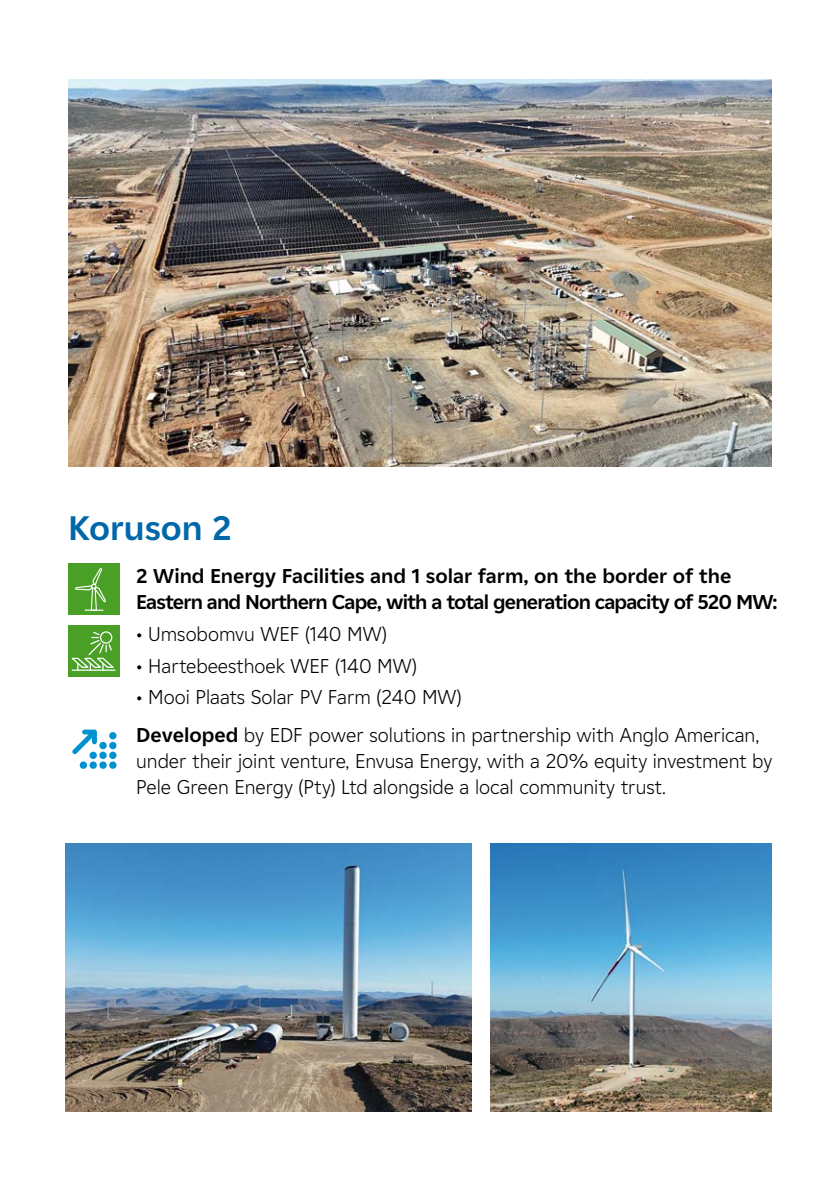
<style>
.page{position:relative;width:840px;height:1191px;background:#fff}
.page>*{position:absolute;margin:0;border:0;box-sizing:border-box;transform-origin:0 0}
.t1{font:700 34px "EDF2020";color:#0067a9}
.t2{font:300 20px/26px "EDF2020";color:#000}
.t3{font:700 20px/26px "EDF2020";letter-spacing:-.04em;color:#000}
.s1{font-weight:700}
</style>
<div class="page">
<img style="left:68px;top:79px;width:703px;height:387px">
<img style="left:66px;top:843px;width:405px;height:268px">
<img style="left:490px;top:843px;width:281px;height:268px">
<div style="left:68px;top:564px;width:51px;height:51px;background:#4aa027"></div>
<svg style="left:75px;top:568px;width:31px;height:43px"></svg>
<div style="left:68px;top:625px;width:51px;height:51px;background:#4aa027"></div>
<svg style="left:72px;top:631px;width:42px;height:38px"></svg>
<hr style="left:72px;top:669px;width:43px;height:2px;background:#fff">
<svg style="left:72px;top:729px;width:45px;height:40px"></svg>
<p class="t1" style="left:68px;top:504px;width:165px">Koruson 2</p>
<p class="t3" style="left:136px;top:562px;width:642px">2 Wind Energy Facilities and 1 solar farm, on the border of the<br>Eastern and Northern Cape, with a total generation capacity of 520 MW:</p>
<p class="t2" style="left:136px;top:620px;width:252px">• Umsobomvu WEF (140 MW)</p>
<p class="t2" style="left:136px;top:652px;width:282px">• Hartebeesthoek WEF (140 MW)</p>
<p class="t2" style="left:136px;top:683px;width:327px">• Mooi Plaats Solar PV Farm (240 MW)</p>
<p class="t2" style="left:136px;top:721px;width:637px"><span class="s1">Developed</span> by EDF power solutions in partnership with Anglo American, under their joint venture, Envusa Energy, with a 20% equity investment by<br>Pele Green Energy (Pty) Ltd alongside a local community trust.</p>
</div>
